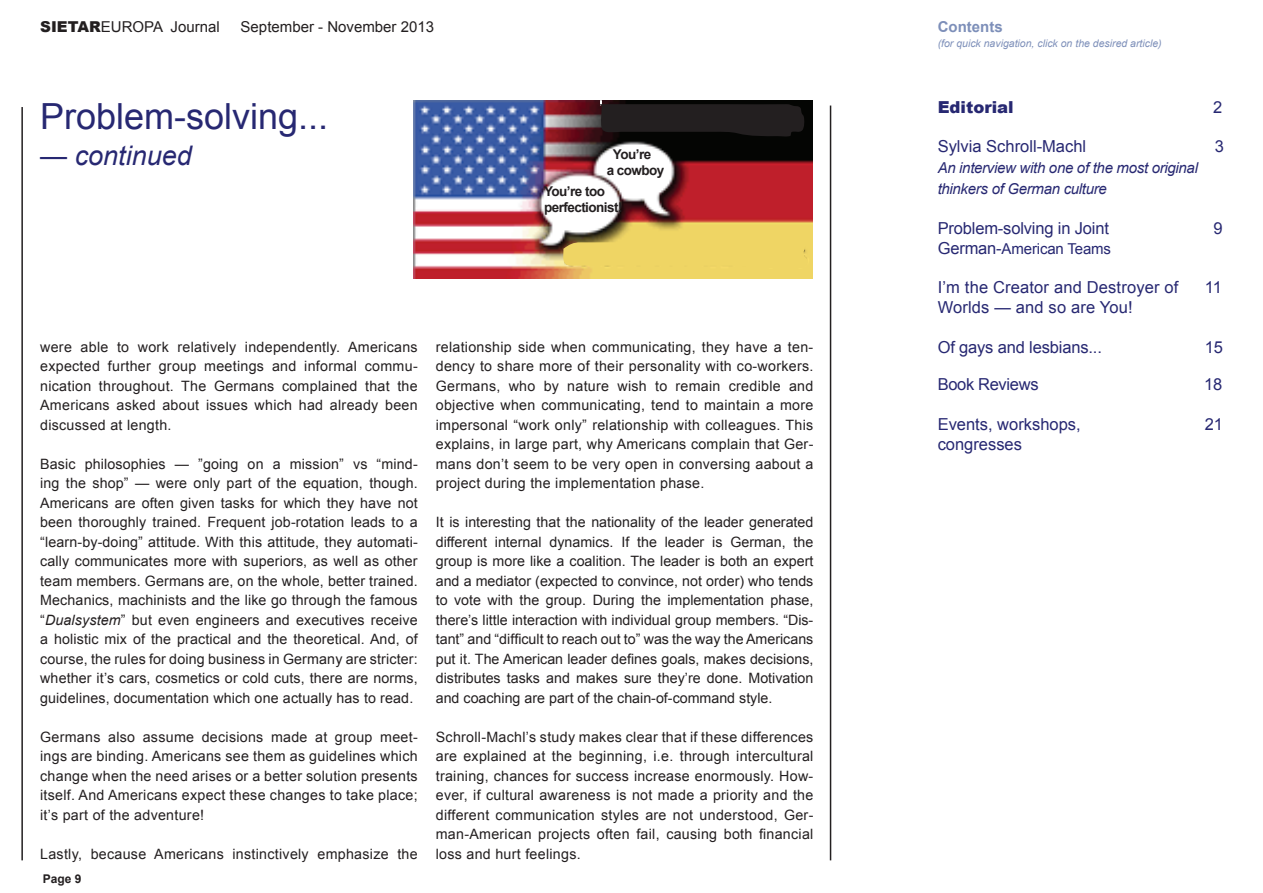
<style>
.page{position:relative;width:1263px;height:893px;background:#fff}
.page>*{position:absolute;margin:0;border:0;box-sizing:border-box;transform-origin:0 0}
.t1{font:36px "Arial";color:#272872}
.t2{font:italic 27px "Arial";color:#272872}
.t3{font:16.5px "Arial";color:#272872}
.t4{font:16.5px "Arial";letter-spacing:-.02em;color:#272872}
.t5{font:900 16.5px "Arial";color:#272872}
.t6{font:italic 15px/21px "Arial";letter-spacing:-.02em;color:#272872}
.t7{font:15px "Arial";color:#231f20}
.t8{font:15px "Arial";letter-spacing:-.01em;color:#272872}
.t9{font:700 15px "Arial";color:#7d8fb9}
.t10{font:14.25px/19.5px "Arial";letter-spacing:.02em;color:#231f20;text-align:justify}
.t11{font:700 13.5px/16.2px "Arial";letter-spacing:-.04em;color:#231f20;text-align:center}
.t12{font:700 12px "Arial";color:#231f20}
.t13{font:italic 10.5px "Arial";color:#7d8fb9}
.s1{font-weight:900}
.s2{font-style:normal}
.s3{font-style:italic}
.s4{font-size:16.5px}
</style>
<div class="page">
<hr style="left:21px;top:107px;width:2px;height:753px;background:#231f20">
<hr style="left:830px;top:106px;width:1px;height:754px;background:#231f20">
<img style="left:414px;top:100px;width:399px;height:179px">
<svg style="left:600px;top:100px;width:205px;height:37px;background:#1c1919"></svg>
<div style="left:561px;top:242px;width:247px;height:26px;background:#efd564"></div>
<p class="t7" style="left:40px;top:17px;width:181px"><span class="s1">SIETAR</span>EUROPA Journal</p>
<p class="t7" style="left:241px;top:17px;width:195px">September - November 2013</p>
<p class="t9" style="left:938px;top:17px;width:66px">Contents</p>
<p class="t13" style="left:938px;top:37px;width:226px">(for quick navigation, click on the desired article)</p>
<h1 class="t1" style="left:40px;top:93px;width:290px">Problem-solving...</h1>
<h2 class="t2" style="left:40px;top:138px;width:153px"><span class="s2">—</span> continued</h2>
<p class="t11" style="left:607px;top:147px;width:59px">You’re<br>a cowboy</p>
<p class="t11" style="left:544px;top:184px;width:80px;text-align:left">You’re too perfectionist!</p>
<p class="t10" style="left:40px;top:337px;width:379px">were able to work relatively independently. Americans expected further group meetings and informal commu&shy;nication throughout. The Germans complained that the Americans asked about issues which had already been discussed at length.</p>
<p class="t10" style="left:40px;top:454px;width:379px">Basic philosophies — ”going on a mission” vs “mind&shy;ing the shop” — were only part of the equation, though.<br>Americans are often given tasks for which they have not been thoroughly trained. Frequent job-rotation leads to a “learn-by-doing” attitude. With this attitude, they automati&shy;cally communicates more with superiors, as well as other team members. Germans are, on the whole, better trained.<br>Mechanics, machinists and the like go through the famous “<span class="s3">Dualsystem</span>” but even engineers and executives receive a holistic mix of the practical and the theoretical. And, of course, the rules for doing business in Germany are stricter: whether it’s cars, cosmetics or cold cuts, there are norms, guidelines, documentation which one actually has to read.</p>
<p class="t10" style="left:40px;top:727px;width:379px">Germans also assume decisions made at group meet&shy;ings are binding. Americans see them as guidelines which change when the need arises or a better solution presents itself. And Americans expect these changes to take place; it’s part of the adventure!</p>
<p class="t10" style="left:40px;top:844px;width:379px">Lastly, because Americans instinctively emphasize the</p>
<p class="t12" style="left:43px;top:870px;width:40px">Page 9</p>
<p class="t10" style="left:436px;top:337px;width:379px">relationship side when communicating, they have a ten&shy;dency to share more of their personality with co-workers.<br>Germans, who by nature wish to remain credible and objective when communicating, tend to maintain a more impersonal “work only” relationship with colleagues. This explains, in large part, why Americans complain that Ger&shy;mans don’t seem to be very open in conversing aabout a project during the implementation phase.</p>
<p class="t10" style="left:436px;top:513px;width:379px">It is interesting that the nationality of the leader generated different internal dynamics. If the leader is German, the group is more like a coalition. The leader is both an expert and a mediator (expected to convince, not order) who tends to vote with the group. During the implementation phase, there’s little interaction with individual group members. “Dis&shy;tant” and “difficult to reach out to” was the way the Americans put it. The American leader defines goals, makes decisions, distributes tasks and makes sure they’re done. Motivation and coaching are part of the chain-of-command style.</p>
<p class="t10" style="left:436px;top:727px;width:379px">Schroll-Machl’s study makes clear that if these differences are explained at the beginning, i.e. through intercultural training, chances for success increase enormously. How&shy;ever, if cultural awareness is not made a priority and the different communication styles are not understood, Ger&shy;man-American projects often fail, causing both financial loss and hurt feelings.</p>
<p class="t5" style="left:938px;top:95px;width:78px">Editorial</p>
<p class="t3" style="left:1213px;top:96px;width:11px">2</p>
<p class="t3" style="left:938px;top:136px;width:150px">Sylvia Schroll-Machl</p>
<p class="t3" style="left:1215px;top:136px;width:11px">3</p>
<p class="t6" style="left:938px;top:158px;width:262px">An interview with one of the most original thinkers of German culture</p>
<p class="t3" style="left:938px;top:217px;width:173px">Problem-solving in Joint</p>
<p class="t3" style="left:1213px;top:217px;width:11px">9</p>
<p class="t8" style="left:938px;top:238px;width:175px"><span class="s4">German-</span>American Teams</p>
<p class="t3" style="left:938px;top:277px;width:242px">I’m the Creator and Destroyer of</p>
<p class="t3" style="left:1205px;top:277px;width:19px">11</p>
<p class="t3" style="left:938px;top:296px;width:197px">Worlds — and so are You!</p>
<p class="t3" style="left:938px;top:336px;width:166px">Of gays and lesbians...</p>
<p class="t3" style="left:1205px;top:336px;width:20px">15</p>
<p class="t4" style="left:938px;top:374px;width:102px">Book Reviews</p>
<p class="t3" style="left:1204px;top:374px;width:20px">18</p>
<p class="t3" style="left:938px;top:413px;width:145px">Events, workshops,</p>
<p class="t3" style="left:1205px;top:413px;width:20px">21</p>
<p class="t3" style="left:938px;top:433px;width:86px">congresses</p>
</div>
